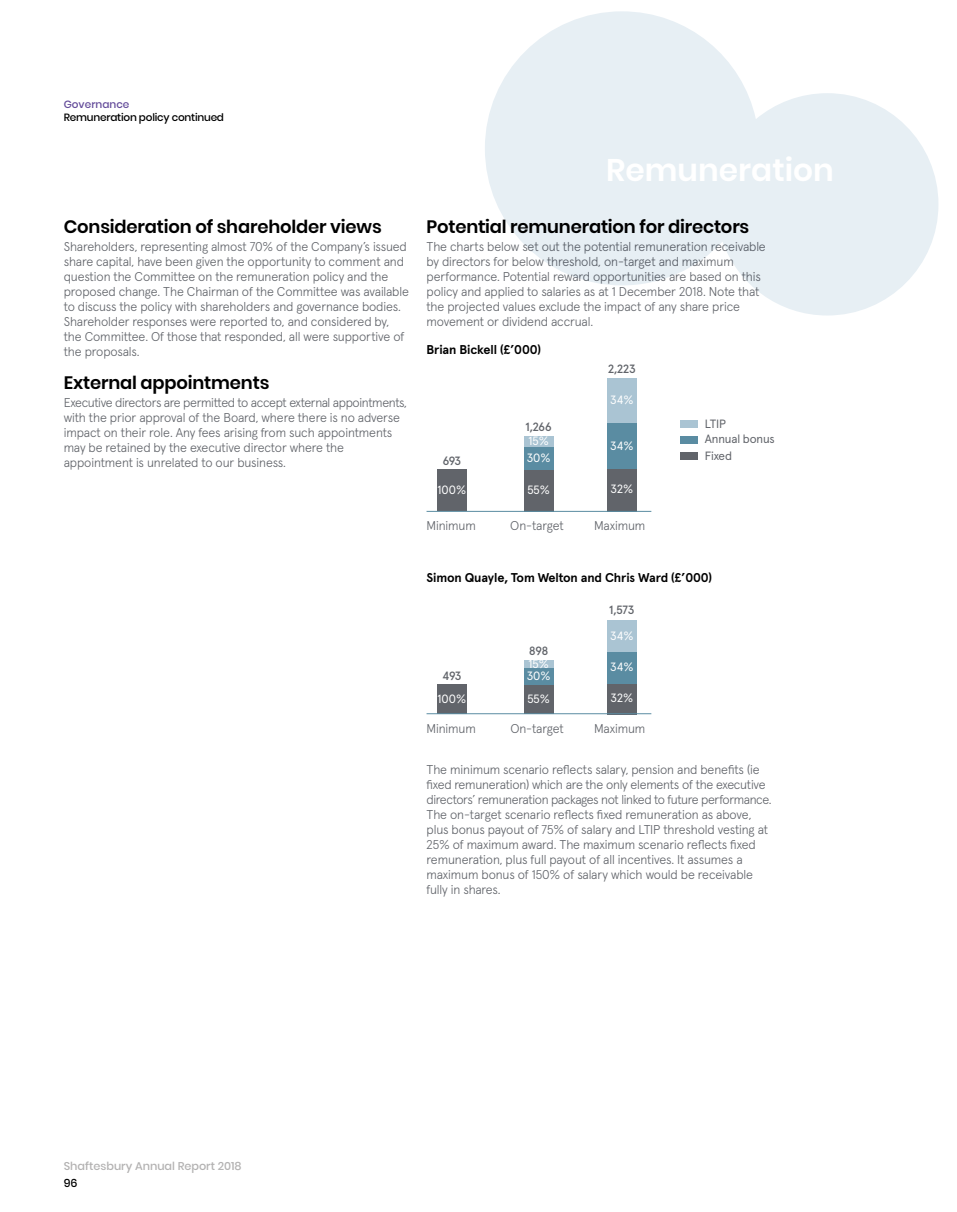
<style>
.page{position:relative;width:957px;height:1212px;background:#fff}
.page>*{position:absolute;margin:0;border:0;box-sizing:border-box;transform-origin:0 0}
.t1{font:600 31.2px "Poppins";color:#fff}
.t2{font:600 18px "Poppins";letter-spacing:-.01em;color:#000}
.t3{font:300 12.75px/15px "Apercu Pro";letter-spacing:-.01em;color:#61646a}
.t4{font:700 12.75px "Apercu Pro";letter-spacing:-.01em;color:#000}
.t5{font:12px "Apercu Pro";color:#fff}
.t6{font:500 12px "Apercu Pro";letter-spacing:-.01em;color:#61646a}
.t7{font:12px "Apercu Pro";letter-spacing:-.01em;color:#61646a}
.t8{font:500 11.25px "Poppins";color:#b3b2b2}
.t9{font:500 11.25px "Poppins";color:#000}
.t10{font:500 10.5px "Poppins";letter-spacing:-.02em;color:#000}
.t11{font:500 10.5px "Poppins";color:#644c9a}
</style>
<div class="page">
<div style="left:437px;top:470px;width:30px;height:41px;background:#61646a"></div>
<div style="left:437px;top:685px;width:30px;height:29px;background:#61646a"></div>
<svg style="left:485px;top:11px;width:453px;height:304px;fill:#e7eff4"></svg>
<div style="left:680px;top:452px;width:17px;height:8px;background:#61646a"></div>
<div style="left:680px;top:436px;width:17px;height:8px;background:#5a8ca2"></div>
<div style="left:680px;top:421px;width:17px;height:7px;background:#aac4d3"></div>
<div style="left:524px;top:436px;width:29px;height:75px;background:#aac4d3"></div>
<div style="left:524px;top:660px;width:29px;height:54px;background:#aac4d3"></div>
<div style="left:607px;top:378px;width:30px;height:133px;background:#aac4d3"></div>
<div style="left:607px;top:620px;width:30px;height:94px;background:#aac4d3"></div>
<div style="left:607px;top:469px;width:30px;height:42px;background:#61646a"></div>
<div style="left:607px;top:684px;width:30px;height:30px;background:#61646a"></div>
<div style="left:607px;top:424px;width:30px;height:45px;background:#5a8ca2"></div>
<div style="left:607px;top:652px;width:30px;height:32px;background:#5a8ca2"></div>
<div style="left:524px;top:470px;width:29px;height:41px;background:#61646a"></div>
<div style="left:524px;top:684px;width:29px;height:30px;background:#61646a"></div>
<div style="left:524px;top:447px;width:29px;height:23px;background:#5a8ca2"></div>
<div style="left:524px;top:668px;width:29px;height:16px;background:#5a8ca2"></div>
<hr style="left:426px;top:511px;width:225px;height:1px;background:#5a8ca2">
<hr style="left:426px;top:713px;width:225px;height:1px;background:#5a8ca2">
<p class="t11" style="left:64px;top:98px;width:67px">Governance</p>
<p class="t10" style="left:64px;top:112px;width:162px">Remuneration policy continued</p>
<h2 class="t2" style="left:64px;top:216px;width:319px">Consideration of shareholder views</h2>
<p class="t3" style="left:64px;top:238px;width:347px">Shareholders, representing almost 70% of the Company’s issued share capital, have been given the opportunity to comment and question the Committee on the remuneration policy and the proposed change. The Chairman of the Committee was available to discuss the policy with shareholders and governance bodies.<br>Shareholder responses were reported to, and considered by, the Committee. Of those that responded, all were supportive of the proposals.</p>
<h2 class="t2" style="left:64px;top:372px;width:207px">External appointments</h2>
<p class="t3" style="left:64px;top:394px;width:345px">Executive directors are permitted to accept external appointments, with the prior approval of the Board, where there is no adverse impact on their role. Any fees arising from such appointments may be retained by the executive director where the appointment is unrelated to our business.</p>
<h1 class="t1" style="left:606px;top:152px;width:229px">Remuneration</h1>
<h2 class="t2" style="left:426px;top:216px;width:324px">Potential remuneration for directors</h2>
<p class="t3" style="left:426px;top:238px;width:341px">The charts below set out the potential remuneration receivable by directors for below threshold, on-target and maximum performance. Potential reward opportunities are based on this policy and applied to salaries as at 1 December 2018. Note that the projected values exclude the impact of any share price movement or dividend accrual.</p>
<p class="t4" style="left:426px;top:339px;width:116px">Brian Bickell (£’000)</p>
<p class="t6" style="left:608px;top:360px;width:29px">2,223</p>
<p class="t6" style="left:443px;top:451px;width:20px">693</p>
<p class="t5" style="left:437px;top:480px;width:30px">100%</p>
<p class="t6" style="left:525px;top:417px;width:28px">1,266</p>
<p class="t5" style="left:528px;top:432px;width:22px">15%</p>
<p class="t5" style="left:527px;top:449px;width:25px">30%</p>
<p class="t5" style="left:527px;top:480px;width:24px">55%</p>
<p class="t5" style="left:610px;top:390px;width:25px">34%</p>
<p class="t5" style="left:610px;top:437px;width:25px">34%</p>
<p class="t5" style="left:610px;top:480px;width:24px">32%</p>
<p class="t3" style="left:426px;top:517px;width:51px">Minimum</p>
<p class="t3" style="left:510px;top:517px;width:55px">On-target</p>
<p class="t3" style="left:594px;top:517px;width:53px">Maximum</p>
<p class="t7" style="left:705px;top:414px;width:23px">LTIP</p>
<p class="t7" style="left:705px;top:430px;width:71px">Annual bonus</p>
<p class="t7" style="left:705px;top:447px;width:29px">Fixed</p>
<p class="t4" style="left:426px;top:568px;width:287px">Simon Quayle, Tom Welton and Chris Ward (£’000)</p>
<p class="t6" style="left:609px;top:600px;width:27px">1,573</p>
<p class="t6" style="left:442px;top:666px;width:20px">493</p>
<p class="t5" style="left:437px;top:689px;width:30px">100%</p>
<p class="t6" style="left:529px;top:642px;width:21px">898</p>
<p class="t5" style="left:528px;top:655px;width:22px">15%</p>
<p class="t5" style="left:527px;top:667px;width:25px">30%</p>
<p class="t5" style="left:527px;top:689px;width:24px">55%</p>
<p class="t5" style="left:610px;top:626px;width:25px">34%</p>
<p class="t5" style="left:610px;top:658px;width:25px">34%</p>
<p class="t5" style="left:610px;top:689px;width:24px">32%</p>
<p class="t3" style="left:426px;top:720px;width:51px">Minimum</p>
<p class="t3" style="left:510px;top:720px;width:55px">On-target</p>
<p class="t3" style="left:594px;top:720px;width:53px">Maximum</p>
<p class="t3" style="left:426px;top:761px;width:347px">The minimum scenario reflects salary, pension and benefits (ie fixed remuneration) which are the only elements of the executive directors’ remuneration packages not linked to future performance.<br>The on-target scenario reflects fixed remuneration as above, plus bonus payout of 75% of salary and LTIP threshold vesting at 25% of maximum award. The maximum scenario reflects fixed remuneration, plus full payout of all incentives. It assumes a maximum bonus of 150% of salary which would be receivable fully in shares.</p>
<p class="t8" style="left:64px;top:1159px;width:179px">Shaftesbury Annual Report 2018</p>
<p class="t9" style="left:64px;top:1177px;width:15px">96</p>
</div>
